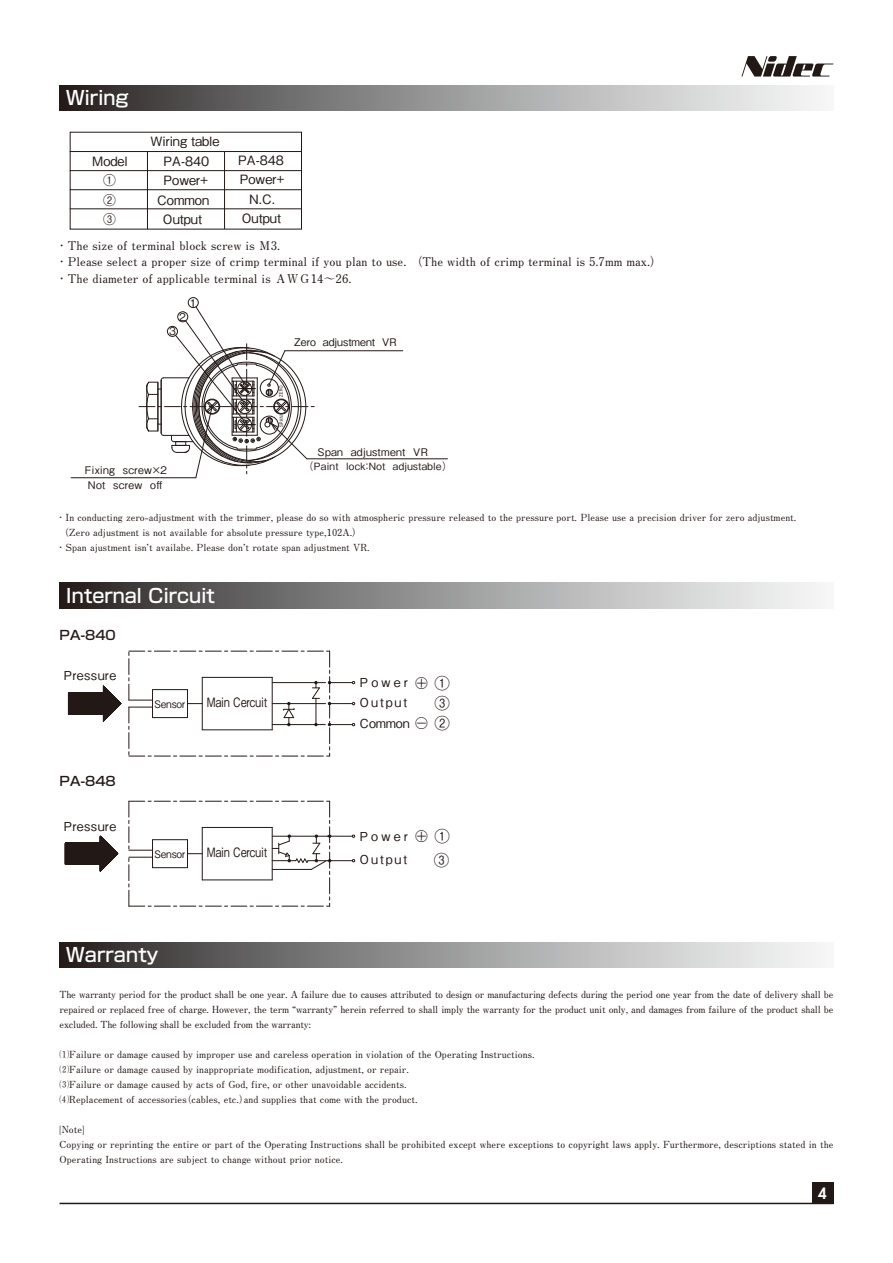
<style>
.page{position:relative;width:893px;height:1263px;background:#fff}
.page>*{position:absolute;margin:0;border:0;box-sizing:border-box;transform-origin:0 0}
.t1{font:500 19.05px "Shin Go Pr 5";color:#fff}
.t2{font:500 15.45px "Gothic BBB Pr 5";color:#221815}
.t3{font:800 15px "Futura";color:#fff}
.t4{font:500 12.9px "Gothic BBB Pr 5";letter-spacing:-.005em;color:#221815}
.t5{font:500 12.9px "Gothic BBB Pr 5";letter-spacing:-.565em;color:#221815;scale:.8 1}
.t6{font:500 12.9px "Shin Go Pr 5";color:#221815;scale:1.05 1}
.t7{font:500 12.3px/19.8px "Gothic BBB Pr 5";letter-spacing:-.285em;color:#221815}
.t8{font:500 12.3px "Gothic BBB Pr 5";letter-spacing:-.46em;color:#221815}
.t9{font:500 12.3px "Gothic BBB Pr 5";letter-spacing:-.405em;color:#221815}
.t10{font:700 12px/16.5px "Futo Min A101 Pr 5";color:#221815}
.t11{font:500 10.8px "Gothic BBB Pr 5";color:#221815}
.t12{font:500 10.5px/14.1px "Gothic BBB Pr 5";letter-spacing:-.435em;color:#221815;text-align:center}
.t13{font:500 10.5px "Gothic BBB Pr 5";color:#221815}
.t14{font:500 10.5px "Gothic BBB Pr 5";letter-spacing:.025em;color:#221815}
.t15{font:500 10.35px "Gothic BBB Pr 5";letter-spacing:-.47em;color:#221815;scale:.95 1}
.t16{font:500 10.05px "Gothic BBB Pr 5";letter-spacing:-.42em;color:#221815}
.t17{font:700 9.75px/15px "Futo Min A101 Pr 5";color:#221815}
.t18{font:500 4.8px "Gothic BBB Pr 5";letter-spacing:-.275em;color:#221815;scale:.85 1}
.s1{font-size:15.45px}
</style>
<div class="page">
<svg style="left:60px;top:583px;width:762px;height:25px;background:#949393"></svg>
<svg style="left:60px;top:942px;width:762px;height:26px;background:#949393"></svg>
<svg style="left:60px;top:85px;width:762px;height:26px;background:#949393"></svg>
<hr style="left:70px;top:151px;width:231px;height:1px;background:#221815">
<hr style="left:70px;top:170px;width:231px;height:1px;background:#221815">
<hr style="left:70px;top:189px;width:231px;height:1px;background:#221815">
<hr style="left:70px;top:209px;width:231px;height:1px;background:#221815">
<hr style="left:147px;top:151px;width:1px;height:78px;background:#221815">
<hr style="left:224px;top:151px;width:1px;height:78px;background:#221815">
<hr style="left:285px;top:350px;width:118px;height:1px;background:#231916">
<hr style="left:307px;top:458px;width:140px;height:1px;background:#231916">
<div style="left:188px;top:297px;width:10px;height:11px;border:1px solid #231916;border-radius:50%"></div>
<svg style="left:139px;top:306px;width:175px;height:172px"></svg>
<hr style="left:71px;top:477px;width:125px;height:1px;background:#231916">
<svg style="left:68px;top:685px;width:53px;height:37px"></svg>
<svg style="left:65px;top:836px;width:53px;height:36px"></svg>
<svg style="left:129px;top:651px;width:226px;height:106px"></svg>
<svg style="left:129px;top:801px;width:226px;height:106px"></svg>
<hr style="left:60px;top:1203px;width:773px;height:1px;background:#221815">
<div style="left:812px;top:1182px;width:21px;height:21px;background:#221815"></div>
<svg style="left:741px;top:56px;width:92px;height:21px"></svg>
<h1 class="t1" style="left:66px;top:82px;width:64px">Wiring</h1>
<h3 class="t4" style="left:151px;top:131px;width:71px">Wiring table</h3>
<h3 class="t4" style="left:92px;top:150px;width:37px">Model</h3>
<h3 class="t4" style="left:164px;top:150px;width:47px">PA-840</h3>
<h3 class="t4" style="left:238px;top:150px;width:47px">PA-848</h3>
<h3 class="t4" style="left:103px;top:170px;width:14px">①</h3>
<h3 class="t4" style="left:163px;top:170px;width:46px">Power+</h3>
<h3 class="t4" style="left:240px;top:169px;width:46px">Power+</h3>
<h3 class="t4" style="left:103px;top:189px;width:14px">②</h3>
<h3 class="t4" style="left:157px;top:189px;width:54px">Common</h3>
<h3 class="t4" style="left:249px;top:189px;width:28px">N.C.</h3>
<h3 class="t4" style="left:103px;top:209px;width:14px">③</h3>
<h3 class="t4" style="left:163px;top:209px;width:41px">Output</h3>
<h3 class="t4" style="left:242px;top:208px;width:41px">Output</h3>
<p class="t10" style="left:56px;top:236px;width:608px">・The size of terminal block screw is Ｍ3.<br>・Please select a proper size of crimp terminal if you plan to use. （The width of crimp terminal is 5.7mm max.）・The diameter of applicable terminal is ＡＷＧ14～26.</p>
<p class="t11" style="left:190px;top:294px;width:8px">1</p>
<p class="t11" style="left:179px;top:308px;width:8px">2</p>
<p class="t11" style="left:169px;top:323px;width:8px">3</p>
<p class="t12" style="left:83px;top:462px;width:88px">Ｆｉｘｉｎｇ ｓｃｒｅｗ×２<br>Ｎｏｔ screw off</p>
<p class="t13" style="left:294px;top:334px;width:104px">Zero adjustment VR</p>
<p class="t18" style="left:277px;top:397px;width:15px;rotate:-90deg">ZＥＲＯ</p>
<p class="t18" style="left:277px;top:427px;width:16px;rotate:-90deg">SＰＡＮ</p>
<p class="t14" style="left:316px;top:443px;width:114px">Ｓｐａｎ adjustment VR</p>
<p class="t16" style="left:304px;top:458px;width:150px">（ Pai nt lock：Ｎｏｔ ａｄｊｕｓｔａｂｌｅ）</p>
<p class="t17" style="left:56px;top:509px;width:742px">・In conducting zero-adjustment with the trimmer, please do so with atmospheric pressure released to the pressure port. Please use a precision driver for zero adjustment.</p>
<p class="t17" style="left:59px;top:524px;width:304px">（Zero adjustment is not available for absolute pressure type,102A.）</p>
<p class="t17" style="left:56px;top:539px;width:315px">・Span ajustment isnʼt availabe. Please donʼt rotate span adjustment VR.</p>
<h1 class="t1" style="left:66px;top:580px;width:150px">Internal Circuit</h1>
<h3 class="t6" style="left:60px;top:624px;width:55px">PA-840</h3>
<p class="t8" style="left:62px;top:665px;width:59px">Ｐｒｅｓｓｕｒｅ</p>
<h3 class="t6" style="left:60px;top:771px;width:55px">PA-848</h3>
<p class="t8" style="left:62px;top:816px;width:59px">Ｐｒｅｓｓｕｒｅ</p>
<p class="t15" style="left:153px;top:695px;width:39px">Ｓｅｎｓｏｒ</p>
<h3 class="t5" style="left:206px;top:692px;width:82px">Ｍａｉｎ Ｃｅｒｃｕｉｔ</h3>
<p class="t15" style="left:153px;top:845px;width:39px">Ｓｅｎｓｏｒ</p>
<h3 class="t5" style="left:206px;top:842px;width:82px">Ｍａｉｎ Ｃｅｒｃｕｉｔ</h3>
<h1 class="t1" style="left:66px;top:939px;width:94px">Warranty</h1>
<p class="t7" style="left:358px;top:672px;width:94px">Ｐｏｗｅｒ <span class="s1">⊕ ①<br></span>Ｏｕｔｐｕｔ</p>
<h2 class="t2" style="left:434px;top:690px;width:17px">③</h2>
<p class="t9" style="left:358px;top:713px;width:93px">Ｃｏｍｍｏｎ <span class="s1">⊖ ②</span></p>
<p class="t7" style="left:358px;top:824px;width:94px;line-height:23.2px">Ｐｏｗｅｒ <span class="s1">⊕ ①<br></span>Ｏｕｔｐｕｔ　　<span class="s1">③</span></p>
<p class="t17" style="left:60px;top:986px;width:775px;text-align:justify">The warranty period for the product shall be one year. A failure due to causes attributed to design or manufacturing defects during the period one year from the date of delivery shall be repaired or replaced free of charge. However, the term “warranty” herein referred to shall imply the warranty for the product unit only, and damages from failure of the product shall be excluded. The following shall be excluded from the warranty:</p>
<p class="t17" style="left:60px;top:1046px;width:477px">⑴Failure or damage caused by improper use and careless operation in violation of the Operating Instructions.<br>⑵Failure or damage caused by inappropriate modification, adjustment, or repair.<br>⑶Failure or damage caused by acts of God, fire, or other unavoidable accidents.<br>⑷Replacement of accessories（cables, etc.）and supplies that come with the product.</p>
<p class="t17" style="left:60px;top:1121px;width:775px">[Note]<br>Copying or reprinting the entire or part of the Operating Instructions shall be prohibited except where exceptions to copyright laws apply. Furthermore, descriptions stated in the<br>Operating Instructions are subject to change without prior notice.</p>
<h3 class="t3" style="left:818px;top:1183px;width:10px">4</h3>
</div>
